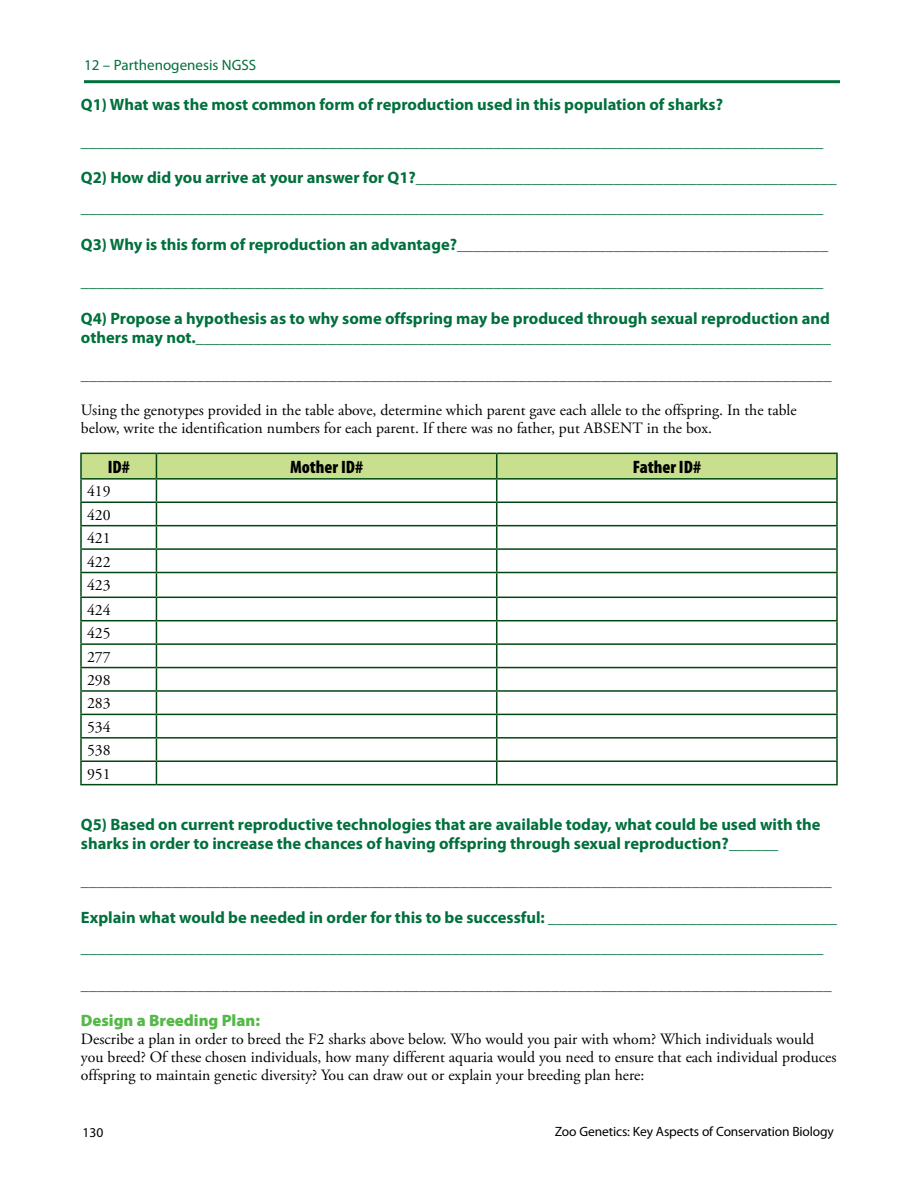
<style>
.page{position:relative;width:918px;height:1188px;background:#fff}
.page>*{position:absolute;margin:0;border:0;box-sizing:border-box;transform-origin:0 0}
.t1{font:900 condensed 18px "Myriad Pro";color:#000}
.t2{font:700 16.5px/30px "Myriad Pro";color:#00703c}
.t3{font:900 16.5px "Myriad Pro";color:#54b948}
.t4{font:15.75px/23.5px "Adobe Garamond Pro";color:#000}
.t5{font:15px "Myriad Pro";color:#00703c}
.t6{font:13.5px "Myriad Pro";letter-spacing:-.01em;color:#000}
</style>
<div class="page">
<hr style="left:84px;top:80px;width:756px;height:3px;background:#00703c">
<hr style="left:80px;top:453px;width:76px;height:1px;background:#004712">
<hr style="left:80px;top:454px;width:2px;height:24px;background:#004712">
<hr style="left:497px;top:453px;width:341px;height:1px;background:#004712">
<hr style="left:836px;top:454px;width:2px;height:24px;background:#004712">
<hr style="left:80px;top:478px;width:76px;height:2px;background:#004712">
<hr style="left:80px;top:480px;width:2px;height:21px;background:#004712">
<hr style="left:497px;top:478px;width:341px;height:2px;background:#004712">
<hr style="left:836px;top:480px;width:2px;height:21px;background:#004712">
<hr style="left:80px;top:501px;width:76px;height:2px;background:#004712">
<hr style="left:80px;top:503px;width:2px;height:22px;background:#004712">
<hr style="left:497px;top:501px;width:341px;height:2px;background:#004712">
<hr style="left:836px;top:503px;width:2px;height:22px;background:#004712">
<hr style="left:80px;top:525px;width:76px;height:1px;background:#004712">
<hr style="left:80px;top:526px;width:2px;height:22px;background:#004712">
<hr style="left:497px;top:525px;width:341px;height:1px;background:#004712">
<hr style="left:836px;top:526px;width:2px;height:22px;background:#004712">
<hr style="left:80px;top:548px;width:76px;height:2px;background:#004712">
<hr style="left:80px;top:550px;width:2px;height:22px;background:#004712">
<hr style="left:497px;top:548px;width:341px;height:2px;background:#004712">
<hr style="left:836px;top:550px;width:2px;height:22px;background:#004712">
<hr style="left:80px;top:572px;width:76px;height:1px;background:#004712">
<hr style="left:80px;top:573px;width:2px;height:24px;background:#004712">
<hr style="left:497px;top:572px;width:341px;height:1px;background:#004712">
<hr style="left:836px;top:573px;width:2px;height:24px;background:#004712">
<hr style="left:80px;top:597px;width:76px;height:1px;background:#004712">
<hr style="left:80px;top:598px;width:2px;height:22px;background:#004712">
<hr style="left:497px;top:597px;width:341px;height:1px;background:#004712">
<hr style="left:836px;top:598px;width:2px;height:22px;background:#004712">
<hr style="left:80px;top:620px;width:76px;height:1px;background:#004712">
<hr style="left:80px;top:621px;width:2px;height:22px;background:#004712">
<hr style="left:497px;top:620px;width:341px;height:1px;background:#004712">
<hr style="left:836px;top:621px;width:2px;height:22px;background:#004712">
<hr style="left:80px;top:643px;width:76px;height:2px;background:#004712">
<hr style="left:80px;top:645px;width:2px;height:22px;background:#004712">
<hr style="left:497px;top:643px;width:341px;height:2px;background:#004712">
<hr style="left:836px;top:645px;width:2px;height:22px;background:#004712">
<hr style="left:80px;top:667px;width:76px;height:1px;background:#004712">
<hr style="left:80px;top:668px;width:2px;height:22px;background:#004712">
<hr style="left:497px;top:667px;width:341px;height:1px;background:#004712">
<hr style="left:836px;top:668px;width:2px;height:22px;background:#004712">
<hr style="left:80px;top:690px;width:76px;height:2px;background:#004712">
<hr style="left:80px;top:692px;width:2px;height:22px;background:#004712">
<hr style="left:497px;top:690px;width:341px;height:2px;background:#004712">
<hr style="left:836px;top:692px;width:2px;height:22px;background:#004712">
<hr style="left:80px;top:714px;width:76px;height:1px;background:#004712">
<hr style="left:80px;top:715px;width:2px;height:22px;background:#004712">
<hr style="left:497px;top:714px;width:341px;height:1px;background:#004712">
<hr style="left:836px;top:715px;width:2px;height:22px;background:#004712">
<hr style="left:80px;top:737px;width:76px;height:2px;background:#004712">
<hr style="left:80px;top:739px;width:2px;height:21px;background:#004712">
<hr style="left:497px;top:737px;width:341px;height:2px;background:#004712">
<hr style="left:836px;top:739px;width:2px;height:21px;background:#004712">
<hr style="left:80px;top:760px;width:76px;height:2px;background:#004712">
<hr style="left:80px;top:762px;width:2px;height:22px;background:#004712">
<hr style="left:497px;top:760px;width:341px;height:2px;background:#004712">
<svg style="left:81px;top:453px;width:756px;height:331px"></svg>
<hr style="left:836px;top:762px;width:2px;height:22px;background:#004712">
<hr style="left:80px;top:784px;width:76px;height:1px;background:#004712">
<hr style="left:156px;top:784px;width:341px;height:1px;background:#004712">
<hr style="left:497px;top:784px;width:341px;height:1px;background:#004712">
<p class="t5" style="left:84px;top:56px;width:174px">12 – Parthenogenesis NGSS</p>
<p class="t2" style="left:81px;top:89px;width:644px">Q1) What was the most common form of reproduction used in this population of sharks?</p>
<p class="t2" style="left:81px;top:126px;width:744px">__________________________________________________________________________________________</p>
<p class="t2" style="left:81px;top:162px;width:757px">Q2) How did you arrive at your answer for Q1?___________________________________________________ __________________________________________________________________________________________</p>
<p class="t2" style="left:81px;top:229px;width:749px">Q3) Why is this form of reproduction an advantage?_____________________________________________</p>
<p class="t2" style="left:81px;top:266px;width:744px">__________________________________________________________________________________________</p>
<p class="t2" style="left:81px;top:308px;width:752px;line-height:19.5px">Q4) Propose a hypothesis as to why some offspring may be produced through sexual reproduction and others may not._____________________________________________________________________________</p>
<p class="t2" style="left:81px;top:359px;width:752px">___________________________________________________________________________________________</p>
<p class="t4" style="left:81px;top:402px;width:717px;line-height:18px">Using the genotypes provided in the table above, determine which parent gave each allele to the offspring. In the table below, write the identification numbers for each parent. If there was no father, put ABSENT in the box.</p>
<p class="t1" style="left:108px;top:455px;width:24px">ID#</p>
<p class="t1" style="left:290px;top:455px;width:75px">Mother ID#</p>
<p class="t1" style="left:633px;top:455px;width:70px">Father ID#</p>
<p class="t4" style="left:87px;top:480px;width:25px;text-align:justify">419<br>420<br>421<br>422<br>423<br>424<br>425<br>277<br>298<br>283<br>534<br>538<br>951</p>
<p class="t2" style="left:81px;top:814px;width:741px;line-height:19.5px">Q5) Based on current reproductive technologies that are available today, what could be used with the sharks in order to increase the chances of having offspring through sexual reproduction?______</p>
<p class="t2" style="left:81px;top:865px;width:752px">___________________________________________________________________________________________</p>
<p class="t2" style="left:81px;top:902px;width:757px">Explain what would be needed in order for this to be successful: ___________________________________ __________________________________________________________________________________________</p>
<p class="t2" style="left:81px;top:969px;width:752px">___________________________________________________________________________________________</p>
<p class="t3" style="left:81px;top:1010px;width:181px">Design a Breeding Plan:</p>
<p class="t4" style="left:81px;top:1031px;width:757px;line-height:18px">Describe a plan in order to breed the F2 sharks above below. Who would you pair with whom? Which individuals would you breed? Of these chosen individuals, how many different aquaria would you need to ensure that each individual produces offspring to maintain genetic diversity? You can draw out or explain your breeding plan here:</p>
<p class="t6" style="left:82px;top:1124px;width:22px">130</p>
<p class="t6" style="left:555px;top:1123px;width:281px">Zoo Genetics: Key Aspects of Conservation Biology</p>
</div>
